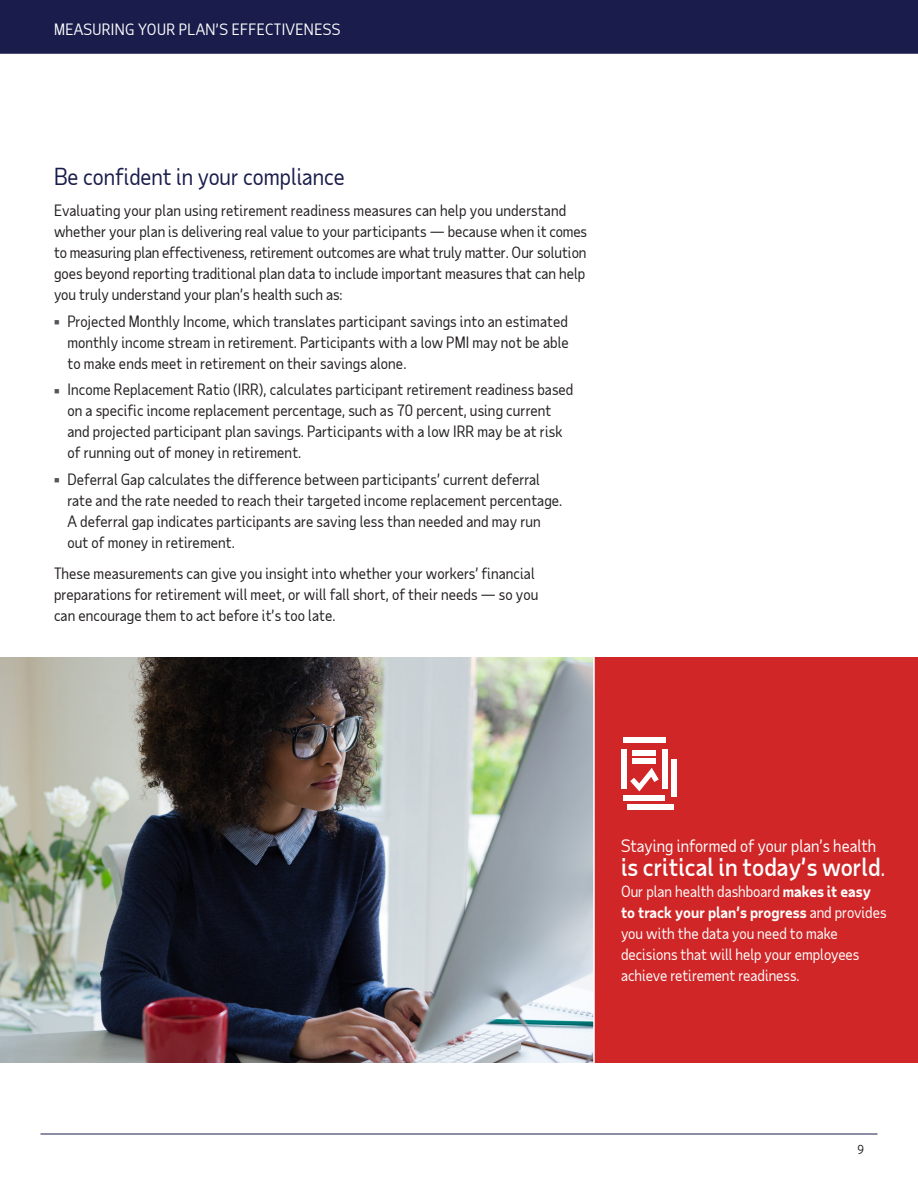
<style>
.page{position:relative;width:918px;height:1188px;background:#fff}
.page>*{position:absolute;margin:0;border:0;box-sizing:border-box;transform-origin:0 0}
._2019_-_Body_Copy{font:500 24px "Taub Sans";color:#fff}
._2019_-_Headlines{font:22.5px "Taub Sans";color:#1a1d4c}
._2019_-_Body_Copy-2{font:16.5px "Taub Sans";color:#fff}
._2019_-_Body_Copy-3{font:15px/21px "Taub Sans";letter-spacing:.005em;color:#231f20}
._2019_-_Body_Copy-4{font:15px/21px "Taub Sans";color:#fff}
._2019_-_PS_USE_ONLY{font:15px "Taub Sans";letter-spacing:.025em;color:#fff}
.t1{font:12px "Taub Sans";color:#231f20}
.s1{font-weight:400}
.s2{font-weight:700}
</style>
<div class="page">
<hr style="left:40px;top:1134px;width:838px;height:1px;background:#1a1d4c">
<div style="left:0;top:0;width:918px;height:54px;background:#1a1d4c"></div>
<img style="left:0;top:657px;width:593px;height:405px">
<div style="left:594px;top:657px;width:324px;height:405px;background:#d02627"></div>
<div style="left:623px;top:738px;width:43px;height:5px;background:#fff"></div>
<div style="left:662px;top:750px;width:5px;height:39px;background:#fff"></div>
<div style="left:672px;top:759px;width:5px;height:38px;background:#fff"></div>
<div style="left:624px;top:796px;width:41px;height:5px;background:#fff"></div>
<div style="left:627px;top:805px;width:47px;height:5px;background:#fff"></div>
<div style="left:621px;top:750px;width:5px;height:39px;background:#fff"></div>
<div style="left:632px;top:750px;width:24px;height:5px;background:#fff"></div>
<div style="left:632px;top:759px;width:24px;height:5px;background:#fff"></div>
<svg style="left:630px;top:768px;width:29px;height:23px"></svg>
<hr style="left:593px;top:650px;width:2px;height:432px;background:#fff">
<p class="_2019_-_PS_USE_ONLY" style="left:54px;top:19px;width:288px">MEASURING YOUR PLAN’S EFFECTIVENESS</p>
<p class="_2019_-_Headlines" style="left:54px;top:162px;width:292px">Be confident in your compliance</p>
<p class="_2019_-_Body_Copy-3" style="left:54px;top:200px;width:535px">Evaluating your plan using retirement readiness measures can help you understand whether your plan is delivering real value to your participants — because when it comes to measuring plan effectiveness, retirement outcomes are what truly matter. Our solution goes beyond reporting traditional plan data to include important measures that can help you truly understand your plan’s health such as:</p>
<p class="_2019_-_Body_Copy-3" style="left:68px;top:310px;width:503px;text-align:justify">Projected Monthly Income, which translates participant savings into an estimated monthly income stream in retirement. Participants with a low PMI may not be able to make ends meet in retirement on their savings alone.</p>
<p class="_2019_-_Body_Copy-3" style="left:68px;top:379px;width:507px">Income Replacement Ratio (IRR), calculates participant retirement readiness based on a specific income replacement percentage, such as 70 percent, using current and projected participant plan savings. Participants with a low IRR may be at risk of running out of money in retirement.</p>
<p class="_2019_-_Body_Copy-3" style="left:68px;top:468px;width:496px">Deferral Gap calculates the difference between participants’ current deferral rate and the rate needed to reach their targeted income replacement percentage.<br>A deferral gap indicates participants are saving less than needed and may run out of money in retirement.</p>
<p class="_2019_-_Body_Copy-3" style="left:54px;top:563px;width:486px">These measurements can give you insight into whether your workers’ financial preparations for retirement will meet, or will fall short, of their needs — so you can encourage them to act before it’s too late.</p>
<p class="_2019_-_Body_Copy-2" style="left:621px;top:836px;width:257px">Staying informed of your plan’s health</p>
<p class="_2019_-_Body_Copy" style="left:621px;top:852px;width:266px">is critical in today’s world<span class="s1">.</span></p>
<p class="_2019_-_Body_Copy-4" style="left:621px;top:881px;width:267px">Our plan health dashboard <span class="s2">makes it easy to track your plan’s progress</span> and provides you with the data you need to make decisions that will help your employees achieve retirement readiness.</p>
<p class="t1" style="left:857px;top:1142px;width:8px">9</p>
</div>
